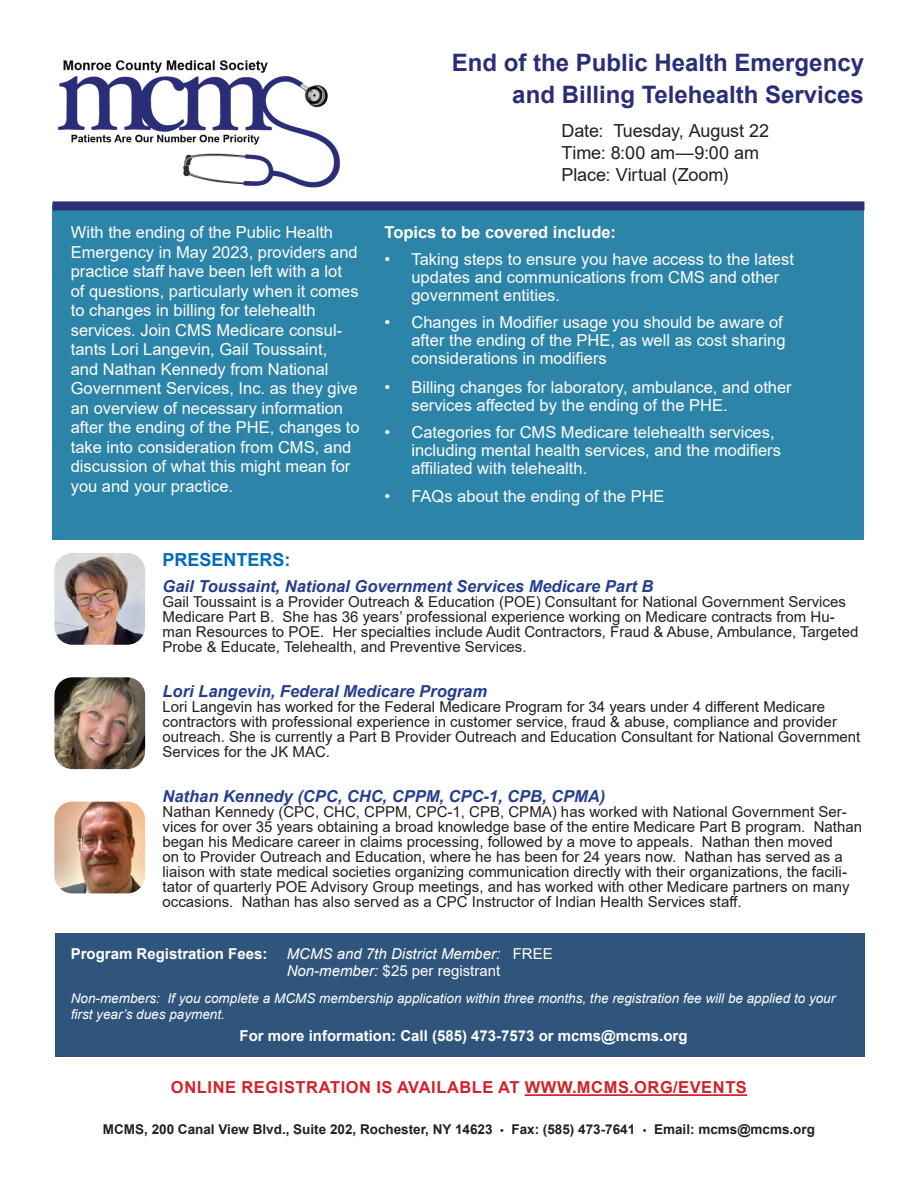
<style>
.page{position:relative;width:918px;height:1188px;background:#fff}
.page>*{position:absolute;margin:0;border:0;box-sizing:border-box;transform-origin:0 0}
.t1{font:700 24px "Arial";color:#2a2e78}
.t2{font:18px "Arial";letter-spacing:-.005em;color:#231f20}
.t3{font:700 18px "Arial";color:#006db8}
.t4{font:16.5px/19.5px "Arial";color:#fff}
.t5{font:italic 700 16.5px "Arial";color:#253f8e}
.t6{font:700 16.5px "Arial";letter-spacing:.035em;color:#d1232a}
.t7{font:700 16.5px "Arial";color:#fff}
.t8{font:15px/15px "Arial";color:#231f20}
.t9{font:700 15px "Arial";color:#fff}
.t10{font:italic 15px "Arial";color:#fff}
.t11{font:15px "Arial";color:#fff}
.t12{font:italic 13.5px/16.5px "Arial";color:#fff}
.t13{font:700 13.5px "Arial";color:#231f20}
.s1{font-style:normal}
.s2{font-style:italic}
.s3{font-family:"Myriad Pro";font-weight:400}
</style>
<div class="page">
<div style="left:52px;top:206px;width:812px;height:334px;background:#2c85a8"></div>
<div style="left:56px;top:933px;width:809px;height:123px;background:#30557c"></div>
<img style="left:58px;top:60px;width:282px;height:128px">
<div style="left:52px;top:201px;width:812px;height:9px;background:#2a3177"></div>
<hr style="left:525px;top:1094px;width:222px;height:2px;background:#d1232a">
<img style="left:54px;top:677px;width:91px;height:92px">
<img style="left:54px;top:553px;width:91px;height:92px">
<img style="left:54px;top:802px;width:91px;height:91px">
<p class="t1" style="left:452px;top:46px;width:414px">End of the Public Health Emergency</p>
<p class="t1" style="left:512px;top:78px;width:353px">and Billing Telehealth Services</p>
<p class="t4" style="left:71px;top:222px;width:290px">With the ending of the Public Health Emergency in May 2023, providers and practice staff have been left with a lot of questions, particularly when it comes to changes in billing for telehealth services. Join CMS Medicare consul&shy;tants Lori Langevin, Gail Toussaint,<br>and Nathan Kennedy from National Government Services, Inc. as they give an overview of necessary information after the ending of the PHE, changes to take into consideration from CMS, and discussion of what this might mean for you and your practice.</p>
<p class="t2" style="left:562px;top:119px;width:209px">Date: Tuesday, August 22</p>
<p class="t2" style="left:562px;top:140px;width:199px">Time: 8:00 am—9:00 am</p>
<p class="t2" style="left:562px;top:162px;width:168px">Place: Virtual (Zoom)</p>
<p class="t7" style="left:384px;top:221px;width:233px">Topics to be covered include:</p>
<p class="t4" style="left:411px;top:250px;width:384px;line-height:18px;text-indent:-27px">• Taking steps to ensure you have access to the latest updates and communications from CMS and other government entities.</p>
<p class="t4" style="left:411px;top:313px;width:376px;line-height:18px;text-indent:-27px">• Changes in Modifier usage you should be aware of after the ending of the PHE, as well as cost sharing considerations in modifiers</p>
<p class="t4" style="left:411px;top:378px;width:382px;line-height:18px;text-indent:-27px">• Billing changes for laboratory, ambulance, and other services affected by the ending of the PHE.</p>
<p class="t4" style="left:411px;top:423px;width:371px;line-height:18px;text-indent:-27px">• Categories for CMS Medicare telehealth services, including mental health services, and the modifiers affiliated with telehealth.</p>
<p class="t4" style="left:384px;top:486px;width:282px">• FAQs about the ending of the PHE</p>
<p class="t3" style="left:163px;top:547px;width:130px">PRESENTERS:</p>
<p class="t5" style="left:163px;top:575px;width:492px">Gail Toussaint, National Government Services Medicare Part B</p>
<p class="t8" style="left:163px;top:594px;width:697px">Gail Toussaint is a Provider Outreach &amp; Education (POE) Consultant for National Government Services Medicare Part B. She has 36 years’ professional experience working on Medicare contracts from Hu&shy;man Resources to POE. Her specialties include Audit Contractors, Fraud &amp; Abuse, Ambulance, Targeted Probe &amp; Educate, Telehealth, and Preventive Services.</p>
<p class="t5" style="left:163px;top:680px;width:326px">Lori Langevin, Federal Medicare Program</p>
<p class="t8" style="left:163px;top:699px;width:699px">Lori Langevin has worked for the Federal Medicare Program for 34 years under 4 different Medicare contractors with professional experience in customer service, fraud &amp; abuse, compliance and provider outreach. She is currently a Part B Provider Outreach and Education Consultant for National Government Services for the JK MAC.</p>
<p class="t5" style="left:163px;top:785px;width:444px">Nathan Kennedy (CPC, CHC, CPPM, CPC-1, CPB, CPMA)</p>
<p class="t8" style="left:163px;top:804px;width:701px">Nathan Kennedy (CPC, CHC, CPPM, CPC-1, CPB, CPMA) has worked with National Government Ser&shy;vices for over 35 years obtaining a broad knowledge base of the entire Medicare Part B program. Nathan began his Medicare career in claims processing, followed by a move to appeals. Nathan then moved<br>on to Provider Outreach and Education, where he has been for 24 years now. Nathan has served as a liaison with state medical societies organizing communication directly with their organizations, the facili&shy;tator of quarterly POE Advisory Group meetings, and has worked with other Medicare partners on many occasions. Nathan has also served as a CPC Instructor of Indian Health Services staff.</p>
<p class="t9" style="left:71px;top:943px;width:198px">Program Registration Fees:</p>
<p class="t10" style="left:287px;top:944px;width:267px">MCMS and 7th District Member: <span class="s1">FREE</span></p>
<p class="t11" style="left:287px;top:960px;width:215px"><span class="s2">Non-member:</span> $25 per registrant</p>
<p class="t12" style="left:71px;top:990px;width:766px">Non-members: If you complete a MCMS membership application within three months, the registration fee will be applied to your first year’s dues payment.</p>
<p class="t9" style="left:240px;top:1025px;width:450px">For more information: Call (585) 473-7573 or mcms@mcms.org</p>
<p class="t6" style="left:171px;top:1076px;width:578px">ONLINE REGISTRATION IS AVAILABLE AT WWW.MCMS.ORG/EVENTS</p>
<p class="t13" style="left:103px;top:1120px;width:714px">MCMS, 200 Canal View Blvd., Suite 202, Rochester, NY 14623 <span class="s3">•</span> Fax: (585) 473-7641 <span class="s3">•</span> Email: mcms@mcms.org</p>
</div>
